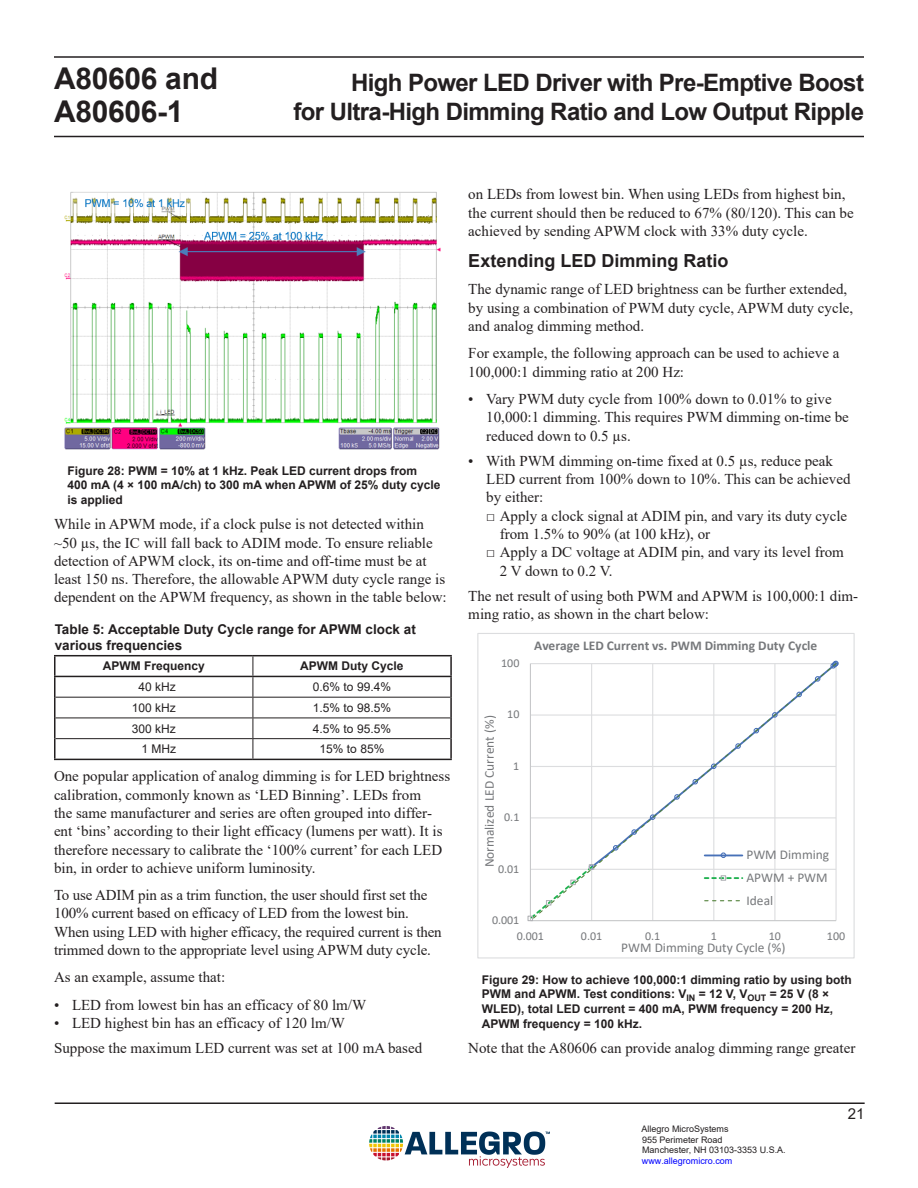
<style>
.page{position:relative;width:918px;height:1188px;background:#fff}
.page>*{position:absolute;margin:0;border:0;box-sizing:border-box;transform-origin:0 0}
.t1{font:700 30px/33px "Arial";letter-spacing:-.01em;color:#231f20}
.t2{font:700 24px/28.8px "Arial";letter-spacing:-.025em;color:#231f20;text-align:right}
.Heading_2{font:700 18px "Arial";color:#231f20}
.Normal_-_Follow_Page{font:15px/18.3px "Times New Roman";color:#231f20}
.t3{font:15px "Arial";color:#231f20}
.t4{font:13.5px/22.6px "Calibri";color:#76787b;text-align:justify}
.t5{font:700 13.5px/16.2px "Arial";color:#231f20}
.t6{font:700 13.5px "Calibri";color:#76787b}
.Table_Cell_Centered{font:700 12px/14.7px "Arial";color:#231f20}
.Table_Cell_Centered-2{font:12px "Arial";color:#231f20}
.t7{font:12px "Calibri";color:#76787b}
.t8{font:9px/10.8px "Arial";color:#231f20}
.t9{font:9px "Arial";color:#00f}
</style>
<div class="page">
<hr style="left:55px;top:1102px;width:810px;height:2px;background:#231f20">
<hr style="left:54px;top:136px;width:810px;height:1px;background:#231f20">
<hr style="left:54px;top:56px;width:810px;height:2px;background:#231f20">
<img style="left:370px;top:1126px;width:180px;height:42px">
<img style="left:64px;top:192px;width:377px;height:258px">
<hr style="left:56px;top:697px;width:197px;height:1px;background:#231f20">
<hr style="left:253px;top:697px;width:197px;height:1px;background:#231f20">
<hr style="left:56px;top:718px;width:197px;height:1px;background:#231f20">
<hr style="left:253px;top:718px;width:197px;height:1px;background:#231f20">
<hr style="left:56px;top:738px;width:197px;height:1px;background:#231f20">
<hr style="left:253px;top:738px;width:197px;height:1px;background:#231f20">
<svg style="left:253px;top:656px;width:1px;height:103px"></svg>
<hr style="left:54px;top:655px;width:199px;height:1px;background:#231f20">
<hr style="left:54px;top:656px;width:2px;height:20px;background:#231f20">
<hr style="left:253px;top:655px;width:199px;height:1px;background:#231f20">
<hr style="left:450px;top:656px;width:2px;height:20px;background:#231f20">
<hr style="left:54px;top:676px;width:199px;height:1px;background:#231f20">
<hr style="left:54px;top:677px;width:2px;height:20px;background:#231f20">
<hr style="left:253px;top:676px;width:199px;height:1px;background:#231f20">
<hr style="left:450px;top:677px;width:2px;height:20px;background:#231f20">
<hr style="left:54px;top:697px;width:2px;height:21px;background:#231f20">
<hr style="left:450px;top:697px;width:2px;height:21px;background:#231f20">
<hr style="left:54px;top:718px;width:2px;height:21px;background:#231f20">
<hr style="left:450px;top:718px;width:2px;height:21px;background:#231f20">
<hr style="left:54px;top:739px;width:2px;height:20px;background:#231f20">
<hr style="left:450px;top:739px;width:2px;height:20px;background:#231f20">
<hr style="left:54px;top:759px;width:199px;height:1px;background:#231f20">
<hr style="left:253px;top:759px;width:199px;height:1px;background:#231f20">
<svg style="left:832px;top:661px;width:7px;height:5px"></svg>
<svg style="left:530px;top:663px;width:307px;height:259px"></svg>
<hr style="left:705px;top:855px;width:37px;height:1px;background:#4871b8">
<svg style="left:721px;top:852px;width:5px;height:6px"></svg>
<svg style="left:705px;top:875px;width:37px;height:6px"></svg>
<svg style="left:705px;top:900px;width:37px;height:1px"></svg>
<div style="left:477px;top:633px;width:378px;height:326px;border:1px solid #dcdddf"></div>
<h1 class="t1" style="left:54px;top:62px;width:166px">A80606 and<br>A80606-1</h1>
<h2 class="t2" style="left:293px;top:69px;width:572px">High Power LED Driver with Pre-Emptive Boost<br>for Ultra-High Dimming Ratio and Low Output Ripple</h2>
<p class="Table_Cell_Centered" style="left:68px;top:463px;width:375px">Figure 28: PWM = 10% at 1 kHz. Peak LED current drops from<br>400 mA (4 × 100 mA/ch) to 300 mA when APWM of 25% duty cycle is applied</p>
<p class="Normal_-_Follow_Page" style="left:54px;top:515px;width:394px">While in APWM mode, if a clock pulse is not detected within ~50 µs, the IC will fall back to ADIM mode. To ensure reliable detection of APWM clock, its on-time and off-time must be at least 150 ns. Therefore, the allowable APWM duty cycle range is dependent on the APWM frequency, as shown in the table below:</p>
<p class="t5" style="left:55px;top:621px;width:363px">Table 5: Acceptable Duty Cycle range for APWM clock at various frequencies</p>
<p class="Table_Cell_Centered" style="left:103px;top:659px;width:104px">APWM Frequency</p>
<p class="Table_Cell_Centered" style="left:300px;top:659px;width:105px">APWM Duty Cycle</p>
<p class="Table_Cell_Centered-2" style="left:138px;top:679px;width:39px">40 kHz</p>
<p class="Table_Cell_Centered-2" style="left:313px;top:679px;width:80px">0.6% to 99.4%</p>
<p class="Table_Cell_Centered-2" style="left:132px;top:699px;width:46px">100 kHz</p>
<p class="Table_Cell_Centered-2" style="left:313px;top:699px;width:80px">1.5% to 98.5%</p>
<p class="Table_Cell_Centered-2" style="left:132px;top:720px;width:46px">300 kHz</p>
<p class="Table_Cell_Centered-2" style="left:313px;top:720px;width:80px">4.5% to 95.5%</p>
<p class="Table_Cell_Centered-2" style="left:142px;top:741px;width:36px">1 MHz</p>
<p class="Table_Cell_Centered-2" style="left:320px;top:741px;width:66px">15% to 85%</p>
<p class="Normal_-_Follow_Page" style="left:54px;top:767px;width:398px">One popular application of analog dimming is for LED brightness calibration, commonly known as ‘LED Binning’. LEDs from<br>the same manufacturer and series are often grouped into differ&shy;ent ‘bins’ according to their light efficacy (lumens per watt). It is therefore necessary to calibrate the ‘100% current’ for each LED bin, in order to achieve uniform luminosity.</p>
<p class="Normal_-_Follow_Page" style="left:54px;top:886px;width:389px">To use ADIM pin as a trim function, the user should first set the 100% current based on efficacy of LED from the lowest bin.<br>When using LED with higher efficacy, the required current is then trimmed down to the appropriate level using APWM duty cycle.</p>
<p class="Normal_-_Follow_Page" style="left:54px;top:968px;width:173px">As an example, assume that:</p>
<p class="Normal_-_Follow_Page" style="left:54px;top:995px;width:314px">• LED from lowest bin has an efficacy of 80 lm/W</p>
<p class="Normal_-_Follow_Page" style="left:54px;top:1013px;width:293px">• LED highest bin has an efficacy of 120 lm/W</p>
<p class="Normal_-_Follow_Page" style="left:54px;top:1038px;width:370px">Suppose the maximum LED current was set at 100 mA based</p>
<p class="Normal_-_Follow_Page" style="left:468px;top:185px;width:387px">on LEDs from lowest bin. When using LEDs from highest bin, the current should then be reduced to 67% (80/120). This can be achieved by sending APWM clock with 33% duty cycle.</p>
<p class="Heading_2" style="left:468px;top:248px;width:262px">Extending LED Dimming Ratio</p>
<p class="Normal_-_Follow_Page" style="left:468px;top:280px;width:386px">The dynamic range of LED brightness can be further extended, by using a combination of PWM duty cycle, APWM duty cycle, and analog dimming method.</p>
<p class="Normal_-_Follow_Page" style="left:468px;top:344px;width:373px">For example, the following approach can be used to achieve a<br>100,000:1 dimming ratio at 200 Hz:</p>
<p class="Normal_-_Follow_Page" style="left:486px;top:389px;width:364px;text-indent:-18px">• Vary PWM duty cycle from 100% down to 0.01% to give<br>10,000:1 dimming. This requires PWM dimming on-time be reduced down to 0.5 µs.</p>
<p class="Normal_-_Follow_Page" style="left:486px;top:451px;width:366px;text-indent:-18px">• With PWM dimming on-time fixed at 0.5 µs, reduce peak<br>LED current from 100% down to 10%. This can be achieved by either:</p>
<p class="Normal_-_Follow_Page" style="left:500px;top:506px;width:349px;text-indent:-14px">□ Apply a clock signal at ADIM pin, and vary its duty cycle from 1.5% to 90% (at 100 kHz), or</p>
<p class="Normal_-_Follow_Page" style="left:500px;top:543px;width:346px;text-indent:-14px">□ Apply a DC voltage at ADIM pin, and vary its level from<br>2 V down to 0.2 V.</p>
<p class="Normal_-_Follow_Page" style="left:468px;top:586px;width:391px">The net result of using both PWM and APWM is 100,000:1 dim&shy;ming ratio, as shown in the chart below:</p>
<p class="t7" style="left:501px;top:655px;width:20px">100</p>
<p class="t6" style="left:534px;top:636px;width:284px">Average LED Current vs. PWM Dimming Duty Cycle</p>
<p class="t7" style="left:507px;top:706px;width:14px">10</p>
<p class="t4" style="left:478px;top:867px;width:154px;rotate:-90deg">Normalized LED Current (%)</p>
<p class="t7" style="left:513px;top:757px;width:8px">1</p>
<p class="t7" style="left:504px;top:809px;width:17px">0.1</p>
<p class="t7" style="left:498px;top:860px;width:23px">0.01</p>
<p class="t7" style="left:492px;top:912px;width:29px">0.001</p>
<p class="t4" style="left:746px;top:843px;width:84px">PWM Dimming APWM + PWM Ideal</p>
<p class="t7" style="left:517px;top:927px;width:29px">0.001</p>
<p class="t7" style="left:581px;top:927px;width:23px">0.01</p>
<p class="t7" style="left:645px;top:927px;width:17px">0.1</p>
<p class="t7" style="left:711px;top:927px;width:8px">1</p>
<p class="t7" style="left:769px;top:927px;width:14px">10</p>
<p class="t7" style="left:827px;top:927px;width:20px">100</p>
<p class="t4" style="left:621px;top:936px;width:166px">PWM Dimming Duty Cycle (%)</p>
<p class="Table_Cell_Centered" style="left:482px;top:972px;width:372px">Figure 29: How to achieve 100,000:1 dimming ratio by using both PWM and APWM. Test conditions: V<sub>IN</sub> = 12 V, V<sub>OUT</sub> = 25 V (8 × WLED), total LED current = 400 mA, PWM frequency = 200 Hz, APWM frequency = 100 kHz.</p>
<p class="Normal_-_Follow_Page" style="left:468px;top:1038px;width:388px">Note that the A80606 can provide analog dimming range greater</p>
<p class="t8" style="left:642px;top:1123px;width:146px">Allegro MicroSystems<br>955 Perimeter Road<br>Manchester, NH 03103-3353 U.S.A.</p>
<p class="t9" style="left:642px;top:1155px;width:92px">www.allegromicro.com</p>
<p class="t3" style="left:848px;top:1103px;width:18px">21</p>
</div>
